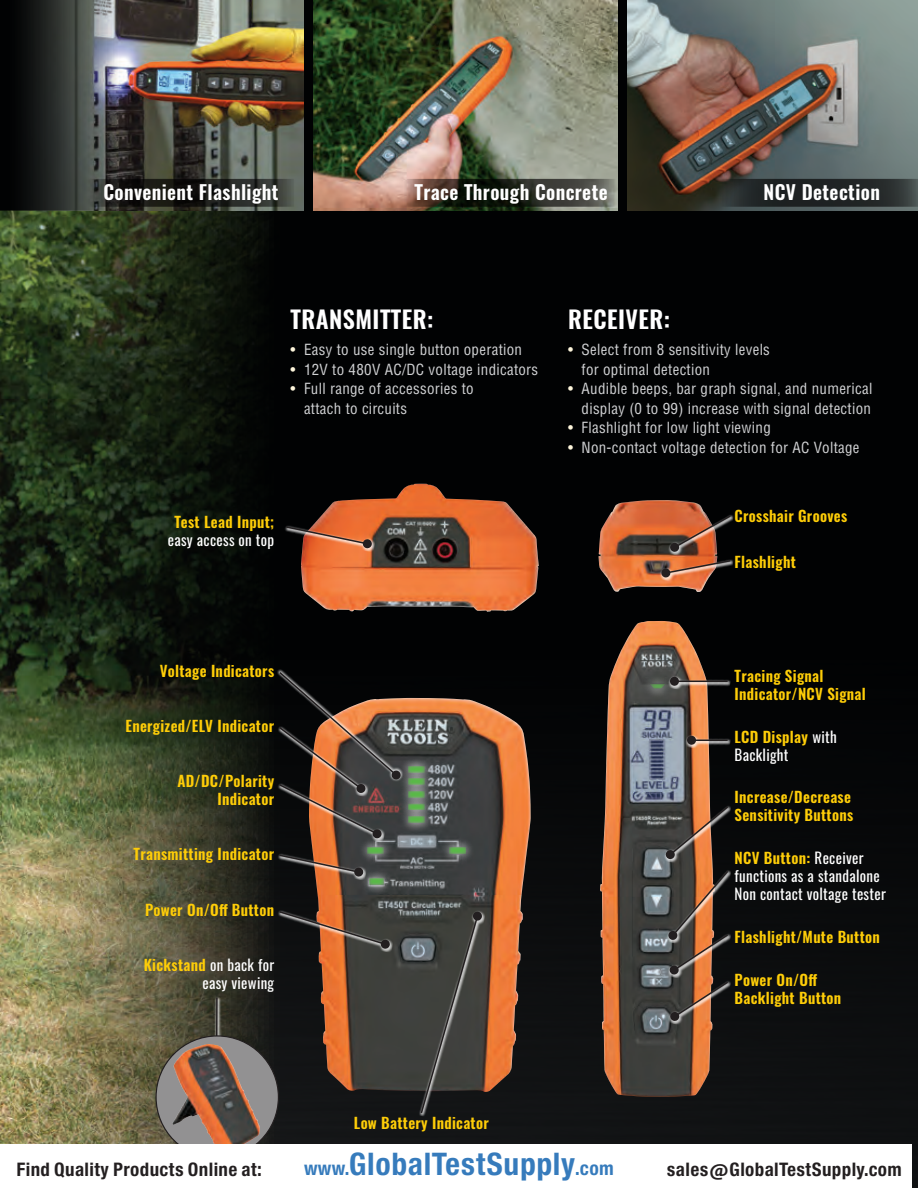
<style>
.page{position:relative;width:918px;height:1188px;background:#010203}
.page>*{position:absolute;margin:0;border:0;box-sizing:border-box;transform-origin:0 0}
.t1{font:29.7px "Europa Gro Nr 2 SBOP Bol Con";letter-spacing:.02em;color:#367bbc}
.t2{font:600 24px "Oswald";letter-spacing:.02em;color:#fff}
.t3{font:600 19.5px "Oswald";letter-spacing:.02em;color:#fff}
.t4{font:17.85px "Europa Gro Nr 2 SBOP Bol Con";letter-spacing:.02em;color:#231f20}
.t5{font:condensed 15px/19.5px "Helvetica LT Std";letter-spacing:.02em;color:#d1d2d4}
.t6{font:600 15px/18px "Oswald";letter-spacing:.02em;color:#fecd08}
.t7{font:15px/18px "Oswald";letter-spacing:.02em;color:#fff}
.s1{color:#fef6dc}
.s2{font-weight:600;color:#fecd08}
.s3{font-size:18.3px}
</style>
<div class="page">
<div style="left:336px;top:899px;width:582px;height:289px;background:#0e1011"></div>
<img style="left:600px;top:621px;width:115px;height:476px">
<img style="left:336px;top:698px;width:195px;height:394px">
<img style="left:0;top:211px;width:336px;height:934px">
<img style="left:628px;top:0;width:290px;height:211px">
<svg style="left:719px;top:179px;width:199px;height:28px;background:#252a2a"></svg>
<img style="left:0;top:0;width:304px;height:211px">
<img style="left:314px;top:0;width:304px;height:211px">
<img style="left:301px;top:483px;width:238px;height:129px">
<img style="left:599px;top:500px;width:97px;height:92px">
<svg style="left:198px;top:994px;width:40px;height:46px;background:#3d3c2e"></svg>
<hr style="left:216px;top:998px;width:2px;height:79px;background:#231f20">
<div style="left:156px;top:1036px;width:122px;height:122px;background:#929192;border-radius:50%"></div>
<svg style="left:91px;top:182px;width:200px;height:22px"></svg>
<div style="left:88px;top:179px;width:206px;height:28px;border:2px solid #231f20"></div>
<svg style="left:406px;top:182px;width:207px;height:22px"></svg>
<div style="left:403px;top:179px;width:213px;height:28px;border:2px solid #231f20"></div>
<img style="left:172px;top:1044px;width:88px;height:101px">
<svg style="left:282px;top:521px;width:94px;height:31px"></svg>
<svg style="left:362px;top:539px;width:10px;height:10px"></svg>
<svg style="left:273px;top:908px;width:123px;height:45px"></svg>
<svg style="left:380px;top:939px;width:10px;height:10px"></svg>
<svg style="left:417px;top:904px;width:69px;height:217px;background:#40413e"></svg>
<div style="left:473px;top:911px;width:9px;height:10px;background:#231f20;border-radius:4px"></div>
<svg style="left:275px;top:850px;width:92px;height:31px"></svg>
<svg style="left:354px;top:867px;width:10px;height:10px"></svg>
<img style="left:657px;top:503px;width:77px;height:89px">
<svg style="left:661px;top:568px;width:10px;height:10px"></svg>
<svg style="left:261px;top:668px;width:157px;height:175px"></svg>
<div style="left:391px;top:770px;width:10px;height:10px;background:#231f20;border-radius:4px"></div>
<svg style="left:683px;top:729px;width:48px;height:25px"></svg>
<hr style="left:692px;top:739px;width:36px;height:2px;background:#231f20">
<div style="left:687px;top:735px;width:9px;height:10px;background:#231f20;border-radius:4px"></div>
<svg style="left:662px;top:794px;width:70px;height:239px"></svg>
<div style="left:668px;top:931px;width:10px;height:9px;background:#231f20;border-radius:4px"></div>
<div style="left:399px;top:756px;width:35px;height:26px;background:#fff;opacity:.75"></div>
<svg style="left:408px;top:766px;width:17px;height:3px"></svg>
<div style="left:641px;top:674px;width:33px;height:24px;background:#494a49"></div>
<div style="left:399px;top:769px;width:35px;height:26px;background:#fff;opacity:.75"></div>
<svg style="left:408px;top:778px;width:17px;height:3px"></svg>
<div style="left:399px;top:781px;width:35px;height:26px;background:#fff;opacity:.75"></div>
<svg style="left:408px;top:791px;width:17px;height:3px"></svg>
<div style="left:399px;top:794px;width:35px;height:26px;background:#fff;opacity:.75"></div>
<div style="left:408px;top:804px;width:17px;height:6px;background:#59ba47"></div>
<div style="left:399px;top:806px;width:35px;height:26px;background:#fff;opacity:.75"></div>
<svg style="left:408px;top:816px;width:17px;height:7px"></svg>
<div style="left:357px;top:837px;width:36px;height:26px;background:#3b3d3e"></div>
<div style="left:358px;top:837px;width:35px;height:26px;background:#fff;opacity:.75"></div>
<div style="left:367px;top:847px;width:16px;height:6px;background:#59ba47"></div>
<div style="left:359px;top:869px;width:34px;height:26px;background:#fff;opacity:.75"></div>
<svg style="left:369px;top:878px;width:15px;height:7px"></svg>
<div style="left:440px;top:837px;width:35px;height:26px;background:#fff;opacity:.75"></div>
<div style="left:449px;top:847px;width:17px;height:6px;background:#59ba47"></div>
<svg style="left:649px;top:667px;width:82px;height:31px"></svg>
<hr style="left:674px;top:681px;width:54px;height:1px;background:#231f20">
<div style="left:670px;top:676px;width:9px;height:10px;background:#231f20;border-radius:4px"></div>
<div style="left:0;top:1145px;width:911px;height:43px;background:#fff"></div>
<h3 class="t3" style="left:103px;top:179px;width:177px">Convenient Flashlight</h3>
<h3 class="t3" style="left:414px;top:179px;width:195px">Trace Through Concrete</h3>
<h3 class="t3" style="left:764px;top:179px;width:118px">NCV Detection</h3>
<h2 class="t2" style="left:291px;top:302px;width:144px">TRANSMITTER:</h2>
<p class="t5" style="left:291px;top:340px;width:233px"><span class="s1">•</span> Easy to use single button operation</p>
<p class="t5" style="left:291px;top:359px;width:249px"><span class="s1">•</span> 12V to 480V AC/DC voltage indicators</p>
<p class="t5" style="left:304px;top:379px;width:171px;text-indent:-14px"><span class="s1">•</span> Full range of accessories to attach to circuits</p>
<p class="t6" style="left:174px;top:513px;width:101px">Test Lead Input;</p>
<p class="t7" style="left:168px;top:531px;width:108px">easy access on top</p>
<h2 class="t2" style="left:568px;top:302px;width:103px">RECEIVER:</h2>
<p class="t5" style="left:582px;top:340px;width:190px;text-indent:-14px"><span class="s1">•</span> Select from 8 sensitivity levels for optimal detection</p>
<p class="t5" style="left:568px;top:379px;width:306px;text-align:right"><span class="s1">•</span> Audible beeps, bar graph signal, and numerical display (0 to 99) increase with signal detection</p>
<p class="t5" style="left:568px;top:418px;width:204px"><span class="s1">•</span> Flashlight for low light viewing</p>
<p class="t5" style="left:568px;top:437px;width:293px"><span class="s1">•</span> Non-contact voltage detection for AC Voltage</p>
<p class="t6" style="left:735px;top:507px;width:114px">Crosshair Grooves</p>
<p class="t6" style="left:735px;top:554px;width:63px">Flashlight</p>
<p class="t6" style="left:160px;top:662px;width:116px">Voltage Indicators</p>
<p class="t6" style="left:126px;top:717px;width:150px">Energized/ELV Indicator</p>
<p class="t6" style="left:177px;top:773px;width:98px;text-align:right">AD/DC/Polarity<br>Indicator</p>
<p class="t6" style="left:134px;top:846px;width:142px">Transmitting Indicator</p>
<p class="t6" style="left:145px;top:901px;width:130px">Power On/Off Button</p>
<p class="t7" style="left:144px;top:956px;width:132px;text-align:right"><span class="s2">Kickstand</span> on back for easy viewing</p>
<p class="t6" style="left:735px;top:667px;width:133px">Tracing Signal<br>Indicator/NCV Signal</p>
<p class="t7" style="left:735px;top:727px;width:104px"><span class="s2">LCD Display</span> with<br>Backlight</p>
<p class="t6" style="left:735px;top:789px;width:120px">Increase/Decrease<br>Sensitivity Buttons</p>
<p class="t7" style="left:735px;top:849px;width:153px"><span class="s2">NCV Button:</span> Receiver functions as a standalone<br>Non contact voltage tester</p>
<p class="t6" style="left:735px;top:928px;width:147px">Flashlight/Mute Button</p>
<p class="t6" style="left:735px;top:971px;width:108px">Power On/Off<br>Backlight Button</p>
<p class="t6" style="left:354px;top:1115px;width:136px">Low Battery Indicator</p>
<p class="t4" style="left:16px;top:1159px;width:247px">Find Quality Products Online at:</p>
<h1 class="t1" style="left:304px;top:1147px;width:311px"><span class="s3">www.</span>GlobalTestSupply<span class="s3">.com</span></h1>
<p class="t4" style="left:667px;top:1159px;width:236px">sales@GlobalTestSupply.com</p>
</div>
